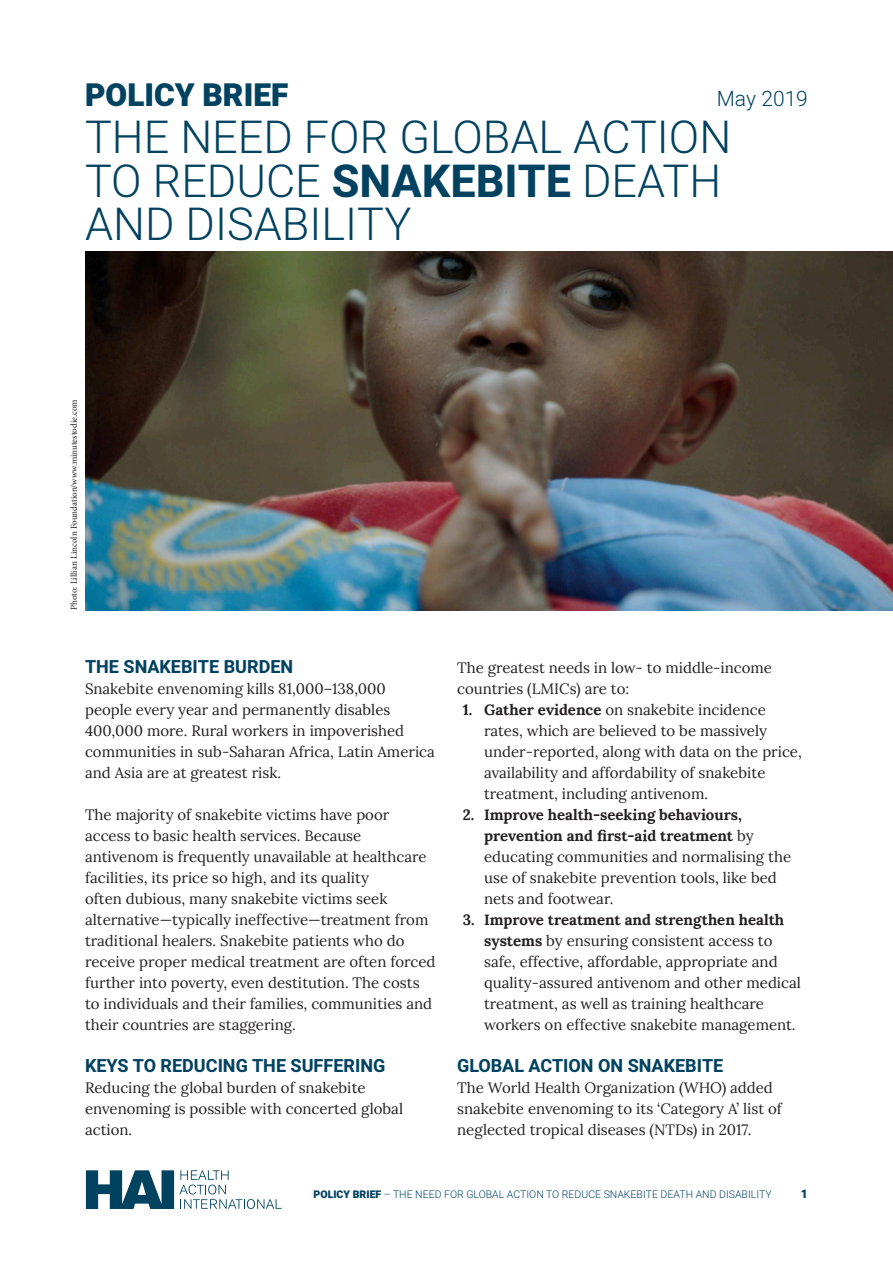
<style>
.page{position:relative;width:893px;height:1263px;background:#fff}
.page>*{position:absolute;margin:0;border:0;box-sizing:border-box;transform-origin:0 0}
.t1{font:300 45px/43.5px "Heebo";color:#014261}
.t2{font:900 31.5px "Heebo";color:#014261}
.t3{font:300 21px "Heebo";color:#014261}
.t4{font:700 18px "Heebo";color:#014261}
.t5{font:15px/21px "Lora";color:#231f20}
.t6{font:900 12px "Heebo";color:#014261}
.t7{font:300 10.5px "Heebo";color:#014261}
.t8{font:9px "Minion Pro";color:#231f20}
.s1{font-weight:700}
.s2{font-weight:900}
</style>
<div class="page">
<svg style="left:86px;top:1170px;width:196px;height:39px"></svg>
<img style="left:86px;top:252px;width:807px;height:359px">
<h2 class="t2" style="left:85px;top:73px;width:205px">POLICY BRIEF</h2>
<h3 class="t3" style="left:717px;top:84px;width:93px">May 2019</h3>
<h1 class="t1" style="left:85px;top:114px;width:648px">THE NEED FOR GLOBAL ACTION<br>TO REDUCE <span class="s1">SNAKEBITE</span> DEATH<br>AND DISABILITY</h1>
<p class="t8" style="left:68px;top:610px;width:212px;rotate:-90deg">Photo: Lillian Lincoln Foundation/www.minutestodie.com</p>
<p class="t4" style="left:85px;top:654px;width:210px">THE SNAKEBITE BURDEN</p>
<p class="t5" style="left:85px;top:680px;width:351px">Snakebite envenoming kills 81,000–138,000 people every year and permanently disables 400,000 more. Rural workers in impoverished communities in sub-Saharan Africa, Latin America and Asia are at greatest risk.</p>
<p class="t5" style="left:85px;top:806px;width:352px">The majority of snakebite victims have poor access to basic health services. Because antivenom is frequently unavailable at healthcare facilities, its price so high, and its quality<br>often dubious, many snakebite victims seek alternative—typically ineffective—treatment from traditional healers. Snakebite patients who do receive proper medical treatment are often forced further into poverty, even destitution. The costs to individuals and their families, communities and their countries are staggering.</p>
<p class="t4" style="left:85px;top:1053px;width:302px">KEYS TO REDUCING THE SUFFERING</p>
<p class="t5" style="left:85px;top:1079px;width:320px">Reducing the global burden of snakebite envenoming is possible with concerted global action.</p>
<p class="t5" style="left:457px;top:659px;width:316px">The greatest needs in low- to middle-income countries (LMICs) are to:</p>
<p class="t5" style="left:484px;top:701px;width:319px;text-indent:-21px"><span class="s1">1. Gather evidence</span> on snakebite incidence rates, which are believed to be massively under-reported, along with data on the price, availability and affordability of snakebite treatment, including antivenom.</p>
<p class="t5" style="left:484px;top:806px;width:308px;text-indent:-21px"><span class="s1">2. Improve health-seeking behaviours, prevention and first-aid treatment</span> by educating communities and normalising the use of snakebite prevention tools, like bed nets and footwear.</p>
<p class="t5" style="left:484px;top:911px;width:318px;text-indent:-21px"><span class="s1">3. Improve treatment and strengthen health systems</span> by ensuring consistent access to safe, effective, affordable, appropriate and quality-assured antivenom and other medical treatment, as well as training healthcare workers on effective snakebite management.</p>
<p class="t4" style="left:457px;top:1053px;width:268px">GLOBAL ACTION ON SNAKEBITE</p>
<p class="t5" style="left:457px;top:1079px;width:326px">The World Health Organization (WHO) added snakebite envenoming to its ‘Category A’ list of neglected tropical diseases (NTDs) in 2017.</p>
<p class="t7" style="left:314px;top:1187px;width:460px"><span class="s2">POLICY BRIEF</span> – THE NEED FOR GLOBAL ACTION TO REDUCE SNAKEBITE DEATH AND DISABILITY</p>
<p class="t6" style="left:801px;top:1185px;width:8px">1</p>
</div>
